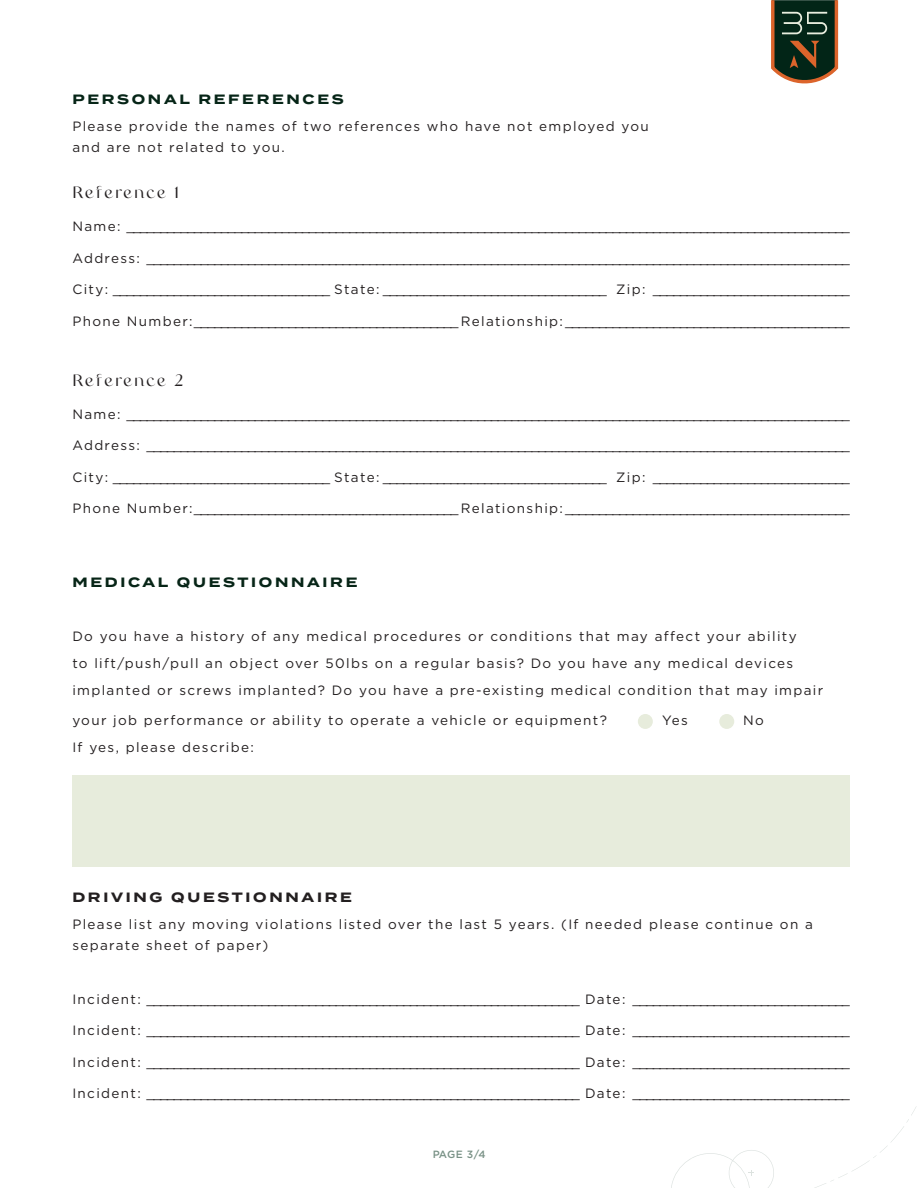
<style>
.page{position:relative;width:918px;height:1188px;background:#fff}
.page>*{position:absolute;margin:0;border:0;box-sizing:border-box;transform-origin:0 0}
.Mini_Header{font:16.5px "Argue";letter-spacing:.1em;color:#231f20}
.Body_Copy{font:13.5px/27px "Gotham";letter-spacing:.1em;color:#231f20}
.Body_Copy-2{font:700 13.5px "Termina";letter-spacing:.2em;color:#072517}
.Sub_Header{font:700 13.5px "Termina";letter-spacing:.2em;color:#231f20}
.Body_Copy-3{font:700 13.5px "Termina";letter-spacing:.2em;color:#062517}
.t1{font:500 10.5px "Gotham";color:#305644}
</style>
<div class="page">
<svg style="left:671px;top:1150px;width:103px;height:38px"></svg>
<svg style="left:771px;top:0;width:68px;height:84px;background:#464a35"></svg>
<div style="left:638px;top:714px;width:15px;height:15px;background:#e7ecdc;border-radius:50%"></div>
<div style="left:719px;top:714px;width:15px;height:15px;background:#e7ecdc;border-radius:50%"></div>
<div style="left:72px;top:775px;width:778px;height:92px;background:#e7ecdc"></div>
<p class="Body_Copy-3" style="left:72px;top:89px;width:273px">PERSONAL REFERENCES</p>
<p class="Body_Copy" style="left:72px;top:112px;width:578px">Please provide the names of two references who have not employed you</p>
<p class="Body_Copy" style="left:72px;top:133px;width:214px">and are not related to you.</p>
<p class="Mini_Header" style="left:72px;top:184px;width:108px">Reference 1</p>
<p class="Body_Copy" style="left:72px;top:213px;width:779px">N a m e : ___________________________________________________________________________________________________________</p>
<p class="Body_Copy" style="left:72px;top:244px;width:779px">A d d r e s s : ________________________________________________________________________________________________________</p>
<p class="Body_Copy" style="left:72px;top:276px;width:779px">C i t y : ________________________________ S t a t e : _________________________________ Z i p : _____________________________</p>
<p class="Body_Copy" style="left:72px;top:307px;width:779px">P h o n e N u m b e r : _______________________________________ R e l a t i o n s h i p : __________________________________________</p>
<p class="Mini_Header" style="left:72px;top:371px;width:112px">Reference 2</p>
<p class="Body_Copy" style="left:72px;top:400px;width:779px">N a m e : ___________________________________________________________________________________________________________</p>
<p class="Body_Copy" style="left:72px;top:432px;width:779px">A d d r e s s : ________________________________________________________________________________________________________</p>
<p class="Body_Copy" style="left:72px;top:463px;width:779px">C i t y : ________________________________ S t a t e : _________________________________ Z i p : _____________________________</p>
<p class="Body_Copy" style="left:72px;top:495px;width:779px">P h o n e N u m b e r : _______________________________________ R e l a t i o n s h i p : __________________________________________</p>
<p class="Body_Copy-2" style="left:72px;top:572px;width:287px">MEDICAL QUESTIONNAIRE</p>
<p class="Body_Copy" style="left:72px;top:622px;width:752px">Do you have a history of any medical procedures or conditions that may affect your ability<br>to lift/push/pull an object over 50lbs on a regular basis? Do you have any medical devices implanted or screws implanted? Do you have a pre-existing medical condition that may impair</p>
<p class="Body_Copy" style="left:72px;top:706px;width:536px">your job performance or ability to operate a vehicle or equipment?</p>
<p class="Body_Copy" style="left:662px;top:706px;width:27px">Yes</p>
<p class="Body_Copy" style="left:743px;top:706px;width:22px">No</p>
<p class="Body_Copy" style="left:72px;top:733px;width:183px">If yes, please describe:</p>
<p class="Sub_Header" style="left:72px;top:887px;width:281px">DRIVING QUESTIONNAIRE</p>
<p class="Body_Copy" style="left:72px;top:913px;width:742px;line-height:21px">Please list any moving violations listed over the last 5 years. (If needed please continue on a separate sheet of paper)</p>
<p class="Body_Copy" style="left:72px;top:985px;width:779px">I n c i d e n t : ________________________________________________________________ D a t e : ________________________________</p>
<p class="Body_Copy" style="left:72px;top:1017px;width:779px">I n c i d e n t : ________________________________________________________________ D a t e : ________________________________</p>
<p class="Body_Copy" style="left:72px;top:1048px;width:779px">I n c i d e n t : ________________________________________________________________ D a t e : ________________________________</p>
<p class="Body_Copy" style="left:72px;top:1080px;width:779px">I n c i d e n t : ________________________________________________________________ D a t e : ________________________________</p>
<p class="t1" style="left:432px;top:1148px;width:55px">PAGE 3/4</p>
</div>
